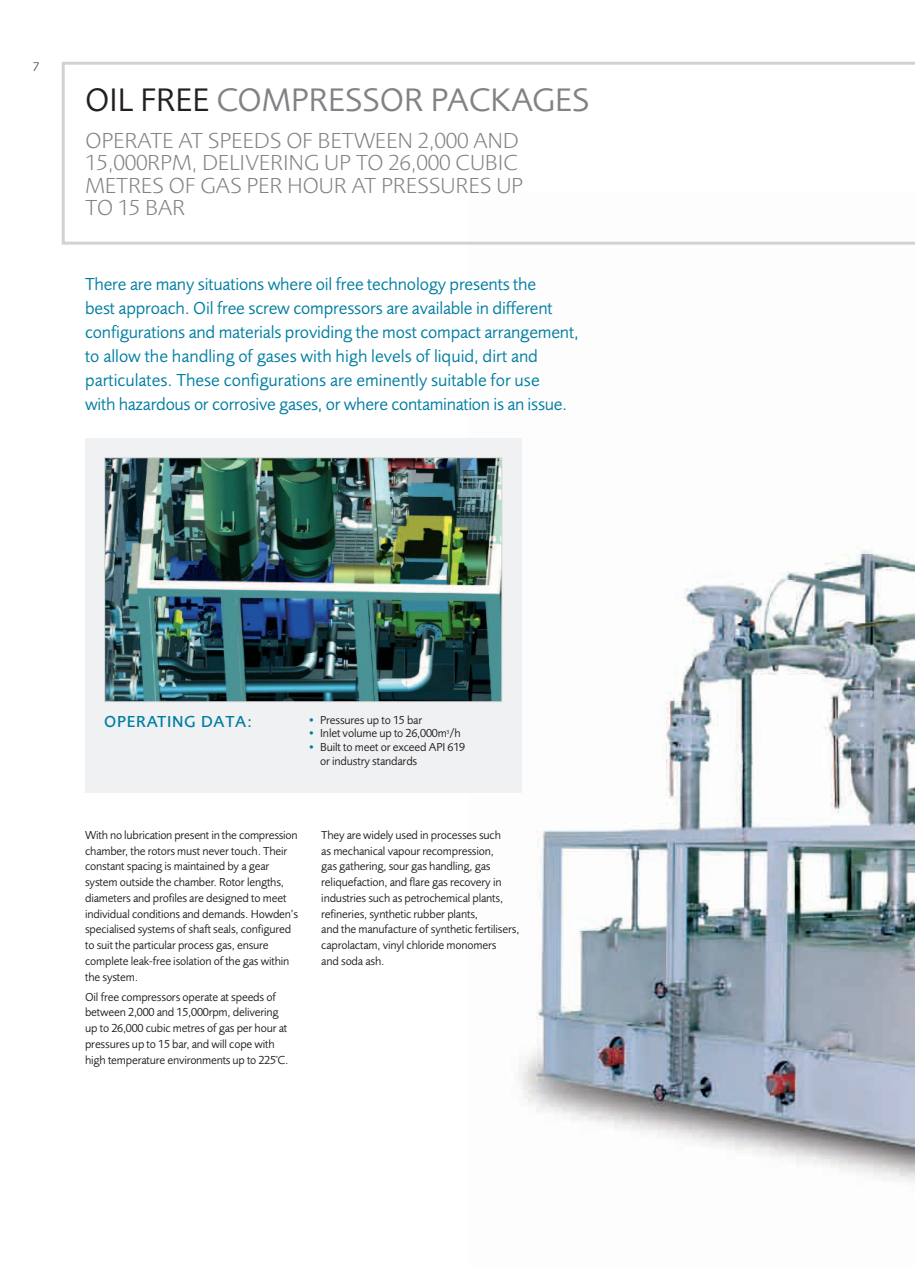
<style>
.page{position:relative;width:915px;height:1285px;background:#fff}
.page>*{position:absolute;margin:0;border:0;box-sizing:border-box;transform-origin:0 0}
.t1{font:33.75px "Foundry Sans";color:#808285}
.t2{font:300 22.5px/22.5px "Foundry Sans";color:#808285}
.t3{font:18px/24px "Foundry Sans";letter-spacing:-.01em;color:#007ea2}
.t4{font:500 16.5px "Foundry Sans";letter-spacing:.04em;color:#007ea2}
.t5{font:300 12.75px "Foundry Sans";color:#231f20}
.t6{font:12px/15.8px "Foundry Sans";letter-spacing:-.015em;color:#231f20}
.s1{color:#231f20}
.s2{color:#007ea2}
</style>
<div class="page">
<img style="left:468px;top:244px;width:446px;height:938px">
<svg style="left:62px;top:62px;width:852px;height:182px"></svg>
<div style="left:85px;top:438px;width:383px;height:354px;background:#f0f1f2"></div>
<div style="left:468px;top:438px;width:53px;height:354px;background:#f0f1f2"></div>
<img style="left:106px;top:459px;width:394px;height:241px">
<div style="left:104px;top:457px;width:398px;height:245px;border:1px solid #d1d2d4"></div>
<p class="t5" style="left:33px;top:62px;width:8px">7</p>
<h1 class="t1" style="left:85px;top:87px;width:505px"><span class="s1">OIL FREE</span> COMPRESSOR PACKAGES</h1>
<h2 class="t2" style="left:85px;top:131px;width:439px">OPERATE AT SPEEDS OF BETWEEN 2,000 AND<br>15,000RPM, DELIVERING UP TO 26,000 CUBIC<br>METRES OF GAS PER HOUR AT PRESSURES UP<br>TO 15 BAR</h2>
<p class="t3" style="left:85px;top:274px;width:495px">There are many situations where oil free technology presents the<br>best approach. Oil free screw compressors are available in different configurations and materials providing the most compact arrangement, to allow the handling of gases with high levels of liquid, dirt and particulates. These configurations are eminently suitable for use<br>with hazardous or corrosive gases, or where contamination is an issue.</p>
<h3 class="t4" style="left:104px;top:715px;width:149px">OPERATING DATA:</h3>
<p class="t6" style="left:307px;top:713px;width:116px"><span class="s2">•</span> Pressures up to 15 bar</p>
<p class="t6" style="left:307px;top:726px;width:155px"><span class="s2">•</span> Inlet volume up to 26,000m<sup>3</sup>/h</p>
<p class="t6" style="left:320px;top:741px;width:146px;line-height:13.5px;text-indent:-13px"><span class="s2">•</span> Built to meet or exceed API 619 or industry standards</p>
<p class="t6" style="left:85px;top:827px;width:214px">With no lubrication present in the compression chamber, the rotors must never touch. Their constant spacing is maintained by a gear system outside the chamber. Rotor lengths, diameters and profiles are designed to meet individual conditions and demands. Howden’s specialised systems of shaft seals, configured to suit the particular process gas, ensure complete leak-free isolation of the gas within the system.</p>
<p class="t6" style="left:85px;top:989px;width:205px">Oil free compressors operate at speeds of between 2,000 and 15,000rpm, delivering up to 26,000 cubic metres of gas per hour at pressures up to 15 bar, and will cope with high temperature environments up to 225˚C.</p>
<p class="t6" style="left:321px;top:827px;width:199px">They are widely used in processes such<br>as mechanical vapour recompression,<br>gas gathering, sour gas handling, gas reliquefaction, and flare gas recovery in industries such as petrochemical plants, refineries, synthetic rubber plants,<br>and the manufacture of synthetic fertilisers, caprolactam, vinyl chloride monomers<br>and soda ash.</p>
</div>
